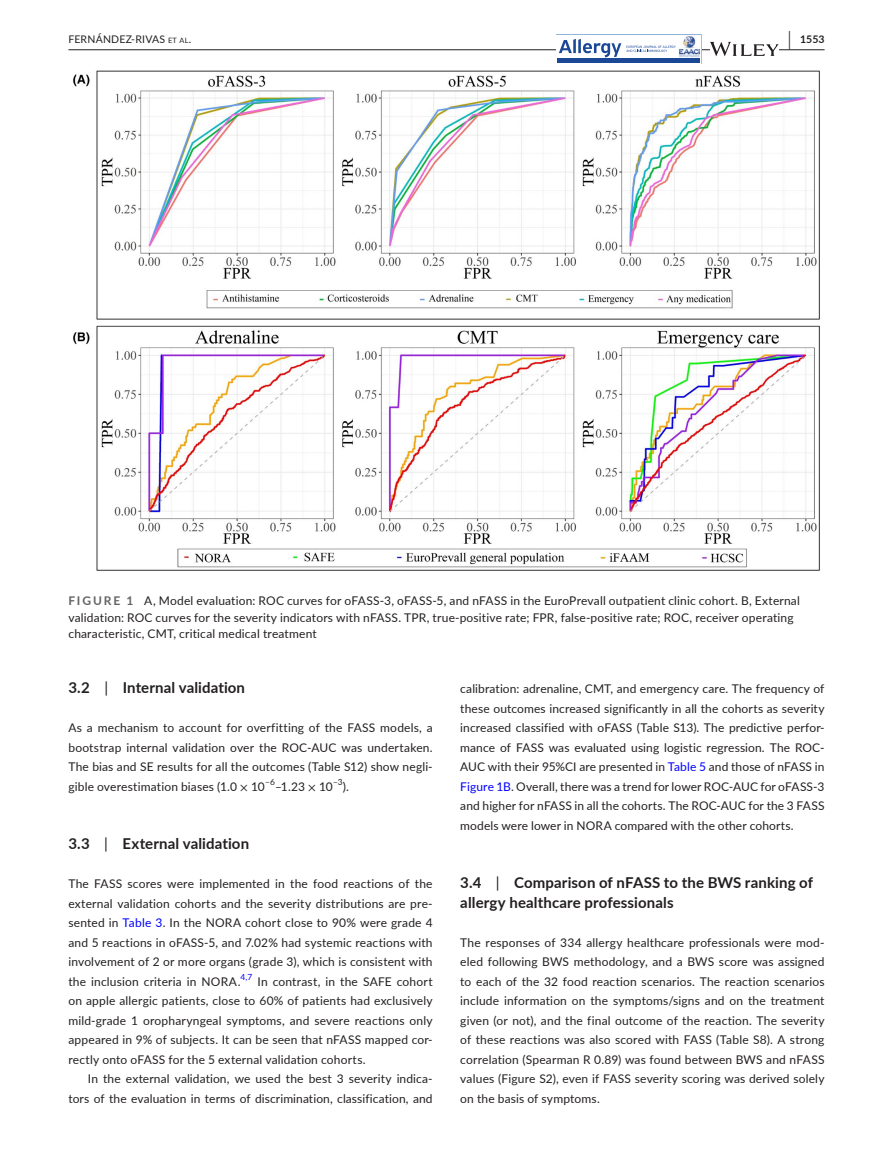
<style>
.page{position:relative;width:893px;height:1174px;background:#fff}
.page>*{position:absolute;margin:0;border:0;box-sizing:border-box;transform-origin:0 0}
.t1{font:700 15px/19.5px "Lato";letter-spacing:.01em;color:#231f20}
.t2{font:12px/19.5px "Lato";letter-spacing:.01em;color:#231f20;text-align:justify}
.t3{font:10.5px "Lato";letter-spacing:.02em;color:#231f20}
.t4{font:700 10.5px "Lato";color:#231f20}
.t5{font:8.4px "Lato";color:#00f}
.s1{font-size:7.35px}
.s2{font-size:19.5px}
.s3{font-weight:700;color:#636366}
.s4{font-weight:400}
.s5{font-family:"STIX"}
.s6{color:#00f}
</style>
<div class="page">
<hr style="left:68px;top:49px;width:756px;height:1px;background:#231f20">
<svg style="left:556px;top:34px;width:145px;height:29px"></svg>
<div style="left:558px;top:58px;width:142px;height:5px;background:#1b4896"></div>
<img style="left:679px;top:35px;width:22px;height:22px">
<svg style="left:710px;top:42px;width:69px;height:14px"></svg>
<img style="left:73px;top:70px;width:747px;height:501px">
<p class="t3" style="left:68px;top:31px;width:124px">FERNÁNDEZ-RIVAS <span class="s1">et al</span>.</p>
<p class="t4" style="left:789px;top:31px;width:37px"><span class="s2">|</span> 1553</p>
<p class="t2" style="left:68px;top:592px;width:733px;line-height:16.5px;text-align:left"><span class="s3">FIGURE 1</span> A, Model evaluation: ROC curves for oFASS-3, oFASS-5, and nFASS in the EuroPrevall outpatient clinic cohort. B, External validation: ROC curves for the severity indicators with nFASS. TPR, true-positive rate; FPR, false-positive rate; ROC, receiver operating characteristic, CMT, critical medical treatment</p>
<p class="t1" style="left:68px;top:677px;width:178px">3.2 <span class="s4">|</span> Internal validation</p>
<p class="t2" style="left:68px;top:717px;width:366px">As a mechanism to account for overfitting of the FASS models, a bootstrap internal validation over the ROC-AUC was undertaken.<br>The bias and SE results for all the outcomes (Table S12) show negli&shy;gible overestimation biases (1.0 <span class="s5">×</span> 10<sup>−6</sup>–1.23 <span class="s5">×</span> 10<sup>−3</sup>).</p>
<p class="t1" style="left:68px;top:833px;width:182px">3.3 <span class="s4">|</span> External validation</p>
<p class="t2" style="left:68px;top:873px;width:366px">The FASS scores were implemented in the food reactions of the external validation cohorts and the severity distributions are pre&shy;sented in <span class="s6">Table 3</span>. In the NORA cohort close to 90% were grade 4 and 5 reactions in oFASS-5, and 7.02% had systemic reactions with involvement of 2 or more organs (grade 3), which is consistent with the inclusion criteria in NORA.</p>
<p class="t5" style="left:241px;top:971px;width:13px">4,7</p>
<p class="t2" style="left:68px;top:971px;width:366px;text-indent:189px">In contrast, in the SAFE cohort on apple allergic patients, close to 60% of patients had exclusively mild-grade 1 oropharyngeal symptoms, and severe reactions only appeared in 9% of subjects. It can be seen that nFASS mapped cor&shy;rectly onto oFASS for the 5 external validation cohorts.</p>
<p class="t2" style="left:68px;top:1068px;width:366px;text-align:right">In the external validation, we used the best 3 severity indica&shy;tors of the evaluation in terms of discrimination, classification, and</p>
<p class="t2" style="left:460px;top:678px;width:366px">calibration: adrenaline, CMT, and emergency care. The frequency of these outcomes increased significantly in all the cohorts as severity increased classified with oFASS (Table S13). The predictive perfor&shy;mance of FASS was evaluated using logistic regression. The ROC-AUC with their 95%CI are presented in <span class="s6">Table 5</span> and those of nFASS in <span class="s6">Figure 1B</span>. Overall, there was a trend for lower ROC-AUC for oFASS-3 and higher for nFASS in all the cohorts. The ROC-AUC for the 3 FASS models were lower in NORA compared with the other cohorts.</p>
<p class="t1" style="left:460px;top:872px;width:354px">3.4 <span class="s4">|</span> Comparison of nFASS to the BWS ranking of allergy healthcare professionals</p>
<p class="t2" style="left:460px;top:932px;width:366px">The responses of 334 allergy healthcare professionals were mod&shy;eled following BWS methodology, and a BWS score was assigned to each of the 32 food reaction scenarios. The reaction scenarios include information on the symptoms/signs and on the treatment given (or not), and the final outcome of the reaction. The severity of these reactions was also scored with FASS (Table S8). A strong correlation (Spearman R 0.89) was found between BWS and nFASS values (Figure S2), even if FASS severity scoring was derived solely on the basis of symptoms.</p>
</div>
